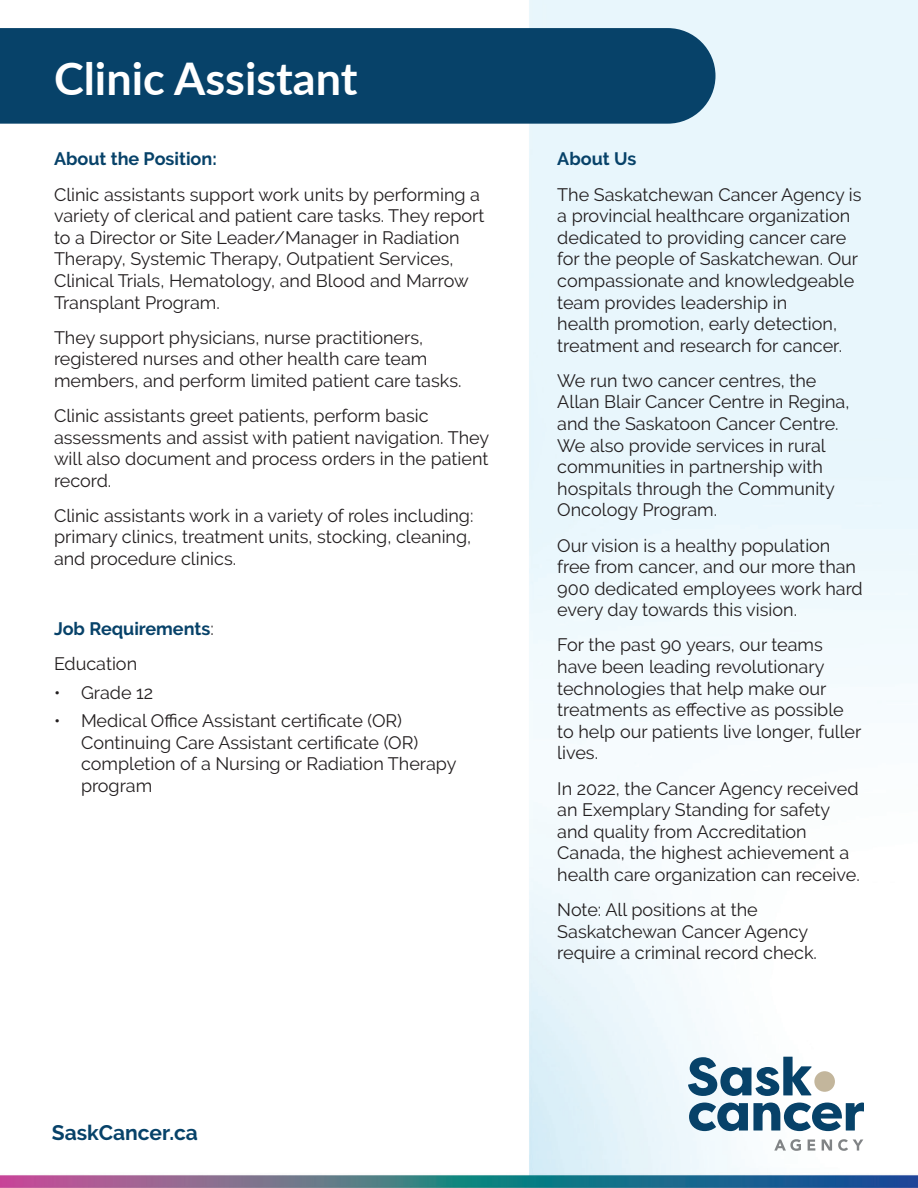
<style>
.page{position:relative;width:918px;height:1188px;background:#fff}
.page>*{position:absolute;margin:0;border:0;box-sizing:border-box;transform-origin:0 0}
.t1{font:700 45px "Lato";color:#fff}
.t2{font:700 21px "Raleway";color:#074269}
.t3{font:18px/21.6px "Raleway";color:#231f20}
.t4{font:700 18px/35.1px "Raleway";color:#074269}
.s1{font-weight:400;color:#231f20}
</style>
<div class="page">
<img style="left:0;top:0;width:918px;height:1188px">
<div style="left:814px;top:1071px;width:21px;height:21px;background:#c3b69c;border-radius:50%"></div>
<svg style="left:689px;top:1103px;width:175px;height:28px"></svg>
<svg style="left:688px;top:1057px;width:124px;height:39px"></svg>
<svg style="left:774px;top:1139px;width:27px;height:12px"></svg>
<svg style="left:808px;top:1140px;width:7px;height:11px"></svg>
<svg style="left:822px;top:1140px;width:10px;height:11px"></svg>
<svg style="left:838px;top:1139px;width:25px;height:12px"></svg>
<div style="left:0;top:28px;width:716px;height:96px;background:#074269"></div>
<h1 class="t1" style="left:54px;top:46px;width:305px">Clinic Assistant</h1>
<p class="t4" style="left:54px;top:142px;width:164px">About the Position:</p>
<p class="t3" style="left:54px;top:183px;width:432px">Clinic assistants support work units by performing a variety of clerical and patient care tasks. They report to a Director or Site Leader/Manager in Radiation Therapy, Systemic Therapy, Outpatient Services, Clinical Trials, Hematology, and Blood and Marrow Transplant Program.</p>
<p class="t3" style="left:54px;top:326px;width:409px">They support physicians, nurse practitioners, registered nurses and other health care team members, and perform limited patient care tasks.</p>
<p class="t3" style="left:54px;top:405px;width:437px">Clinic assistants greet patients, perform basic assessments and assist with patient navigation. They will also document and process orders in the patient record.</p>
<p class="t3" style="left:54px;top:505px;width:421px">Clinic assistants work in a variety of roles including: primary clinics, treatment units, stocking, cleaning, and procedure clinics.</p>
<p class="t4" style="left:54px;top:611px;width:161px">Job Requirements<span class="s1">:<br>Education</span></p>
<p class="t3" style="left:54px;top:681px;width:101px">• Grade 12</p>
<p class="t3" style="left:81px;top:710px;width:377px;text-indent:-27px">• Medical Office Assistant certificate (OR)<br>Continuing Care Assistant certificate (OR) completion of a Nursing or Radiation Therapy program</p>
<p class="t2" style="left:52px;top:1121px;width:148px">SaskCancer.ca</p>
<p class="t4" style="left:557px;top:142px;width:81px">About Us</p>
<p class="t3" style="left:557px;top:183px;width:306px">The Saskatchewan Cancer Agency is a provincial healthcare organization dedicated to providing cancer care for the people of Saskatchewan. Our compassionate and knowledgeable team provides leadership in<br>health promotion, early detection, treatment and research for cancer.</p>
<p class="t3" style="left:557px;top:370px;width:294px">We run two cancer centres, the<br>Allan Blair Cancer Centre in Regina, and the Saskatoon Cancer Centre.<br>We also provide services in rural communities in partnership with hospitals through the Community<br>Oncology Program.</p>
<p class="t3" style="left:557px;top:534px;width:307px">Our vision is a healthy population free from cancer, and our more than 900 dedicated employees work hard every day towards this vision.</p>
<p class="t3" style="left:557px;top:634px;width:306px">For the past 90 years, our teams have been leading revolutionary technologies that help make our treatments as effective as possible to help our patients live longer, fuller lives.</p>
<p class="t3" style="left:557px;top:777px;width:304px">In 2022, the Cancer Agency received an Exemplary Standing for safety and quality from Accreditation Canada, the highest achievement a health care organization can receive.</p>
<p class="t3" style="left:557px;top:899px;width:261px">Note: All positions at the<br>Saskatchewan Cancer Agency require a criminal record check.</p>
</div>
